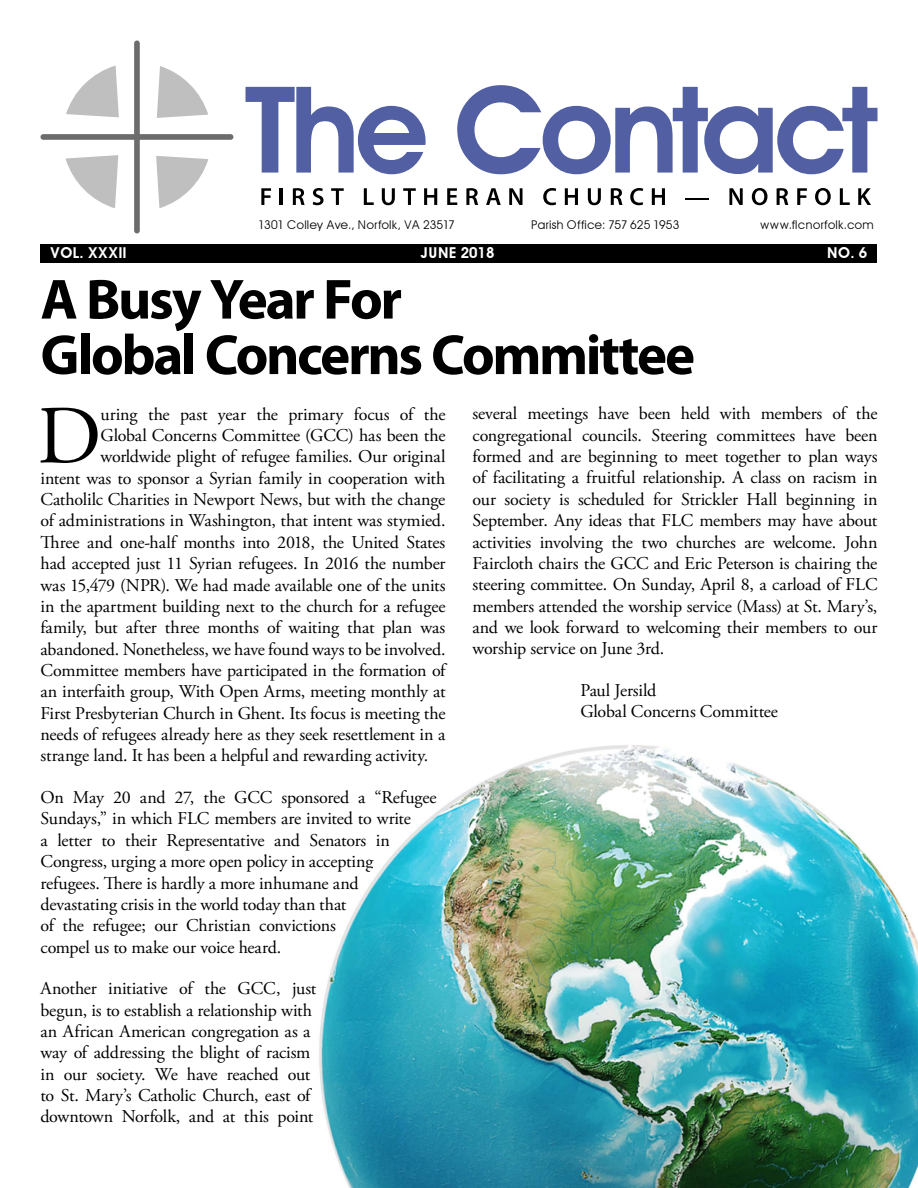
<style>
.page{position:relative;width:918px;height:1188px;background:#fff}
.page>*{position:absolute;margin:0;border:0;box-sizing:border-box;transform-origin:0 0}
.t1{font:82.5px "Adobe Garamond Pro";color:#000}
.t2{font:700 57px/55.5px "Myriad Pro";letter-spacing:-.04em;color:#000}
.t3{font:18px/21.3px "Adobe Garamond Pro";letter-spacing:-.01em;color:#000}
.t4{font:600 15px "Avant Garde";color:#fff}
.t5{font:12px "Avant Garde";letter-spacing:-.005em;color:#000}
</style>
<div class="page">
<svg style="left:261px;top:188px;width:10px;height:17px"></svg>
<hr style="left:280px;top:188px;width:3px;height:17px;background:#000">
<svg style="left:293px;top:188px;width:12px;height:17px"></svg>
<svg style="left:313px;top:188px;width:11px;height:17px"></svg>
<svg style="left:331px;top:188px;width:13px;height:17px"></svg>
<svg style="left:364px;top:188px;width:10px;height:17px"></svg>
<svg style="left:382px;top:188px;width:13px;height:17px"></svg>
<svg style="left:403px;top:188px;width:13px;height:17px"></svg>
<svg style="left:424px;top:188px;width:13px;height:17px"></svg>
<svg style="left:447px;top:188px;width:10px;height:17px"></svg>
<svg style="left:466px;top:188px;width:12px;height:17px"></svg>
<svg style="left:486px;top:188px;width:15px;height:17px"></svg>
<svg style="left:509px;top:188px;width:14px;height:17px"></svg>
<svg style="left:543px;top:188px;width:13px;height:17px"></svg>
<svg style="left:565px;top:188px;width:13px;height:17px"></svg>
<svg style="left:588px;top:188px;width:13px;height:17px"></svg>
<svg style="left:611px;top:188px;width:12px;height:17px"></svg>
<svg style="left:630px;top:188px;width:13px;height:17px"></svg>
<svg style="left:652px;top:188px;width:13px;height:17px"></svg>
<hr style="left:686px;top:198px;width:23px;height:2px;background:#000">
<svg style="left:729px;top:188px;width:14px;height:17px"></svg>
<svg style="left:752px;top:188px;width:15px;height:17px"></svg>
<svg style="left:777px;top:188px;width:11px;height:17px"></svg>
<svg style="left:797px;top:188px;width:10px;height:17px"></svg>
<svg style="left:815px;top:188px;width:16px;height:17px"></svg>
<svg style="left:840px;top:188px;width:10px;height:17px"></svg>
<svg style="left:858px;top:188px;width:13px;height:17px"></svg>
<svg style="left:40px;top:41px;width:193px;height:192px"></svg>
<svg style="left:246px;top:87px;width:180px;height:87px"></svg>
<svg style="left:457px;top:85px;width:421px;height:89px"></svg>
<div style="left:40px;top:244px;width:838px;height:18px;background:#000"></div>
<img style="left:319px;top:745px;width:599px;height:443px">
<p class="t5" style="left:258px;top:217px;width:198px">1301 Colley Ave., Norfolk, VA 23517</p>
<p class="t5" style="left:531px;top:217px;width:150px">Parish Office: 757 625 1953</p>
<p class="t5" style="left:760px;top:217px;width:116px">www.flcnorfolk.com</p>
<p class="t4" style="left:50px;top:244px;width:79px">VOL. XXXII</p>
<p class="t4" style="left:421px;top:244px;width:75px">JUNE 2018</p>
<p class="t4" style="left:827px;top:244px;width:42px">NO. 6</p>
<h2 class="t2" style="left:40px;top:270px;width:656px">A Busy Year For<br>Global Concerns Committee</h2>
<h1 class="t1" style="left:37px;top:387px;width:66px">D</h1>
<p class="t3" style="left:101px;top:404px;width:346px">uring the past year the primary focus of the</p>
<p class="t3" style="left:101px;top:425px;width:346px">Global Concerns Committee (GCC) has been the</p>
<p class="t3" style="left:101px;top:447px;width:346px">worldwide plight of refugee families. Our original</p>
<p class="t3" style="left:41px;top:468px;width:406px">intent was to sponsor a Syrian family in cooperation with</p>
<p class="t3" style="left:41px;top:489px;width:406px">Catholilc Charities in Newport News, but with the change</p>
<p class="t3" style="left:41px;top:511px;width:407px">of administrations in Washington, that intent was stymied.</p>
<p class="t3" style="left:41px;top:532px;width:406px">Three and one-half months into 2018, the United States</p>
<p class="t3" style="left:41px;top:553px;width:407px">had accepted just 11 Syrian refugees. In 2016 the number</p>
<p class="t3" style="left:41px;top:575px;width:407px">was 15,479 (NPR). We had made available one of the units</p>
<p class="t3" style="left:41px;top:596px;width:406px">in the apartment building next to the church for a refugee</p>
<p class="t3" style="left:41px;top:618px;width:406px">family, but after three months of waiting that plan was</p>
<p class="t3" style="left:41px;top:639px;width:407px">abandoned. Nonetheless, we have found ways to be involved.</p>
<p class="t3" style="left:41px;top:660px;width:406px">Committee members have participated in the formation of</p>
<p class="t3" style="left:41px;top:682px;width:407px">an interfaith group, With Open Arms, meeting monthly at</p>
<p class="t3" style="left:41px;top:703px;width:407px">First Presbyterian Church in Ghent. Its focus is meeting the</p>
<p class="t3" style="left:41px;top:724px;width:407px">needs of refugees already here as they seek resettlement in a</p>
<p class="t3" style="left:41px;top:746px;width:389px">strange land. It has been a helpful and rewarding activity.</p>
<p class="t3" style="left:41px;top:787px;width:398px">On May 20 and 27, the GCC sponsored a “Refugee Sundays,” in which FLC members are invited to write<br>a letter to their Representative and Senators in Congress, urging a more open policy in accepting refugees. There is hardly a more inhumane and devastating crisis in the world today than that<br>of the refugee; our Christian convictions<br>compel us to make our voice heard.</p>
<p class="t3" style="left:41px;top:979px;width:277px">Another initiative of the GCC, just begun, is to establish a relationship with an African American congregation as a way of addressing the blight of racism in our society. We have reached out to St. Mary’s Catholic Church, east of downtown Norfolk, and at this point</p>
<p class="t3" style="left:473px;top:404px;width:407px;text-align:justify">several meetings have been held with members of the congregational councils. Steering committees have been formed and are beginning to meet together to plan ways of facilitating a fruitful relationship. A class on racism in our society is scheduled for Strickler Hall beginning in September. Any ideas that FLC members may have about activities involving the two churches are welcome. John Faircloth chairs the GCC and Eric Peterson is chairing the steering committee. On Sunday, April 8, a carload of FLC members attended the worship service (Mass) at St. Mary’s, and we look forward to welcoming their members to our worship service on June 3rd.</p>
<p class="t3" style="left:581px;top:680px;width:199px">Paul Jersild<br>Global Concerns Committee</p>
</div>
